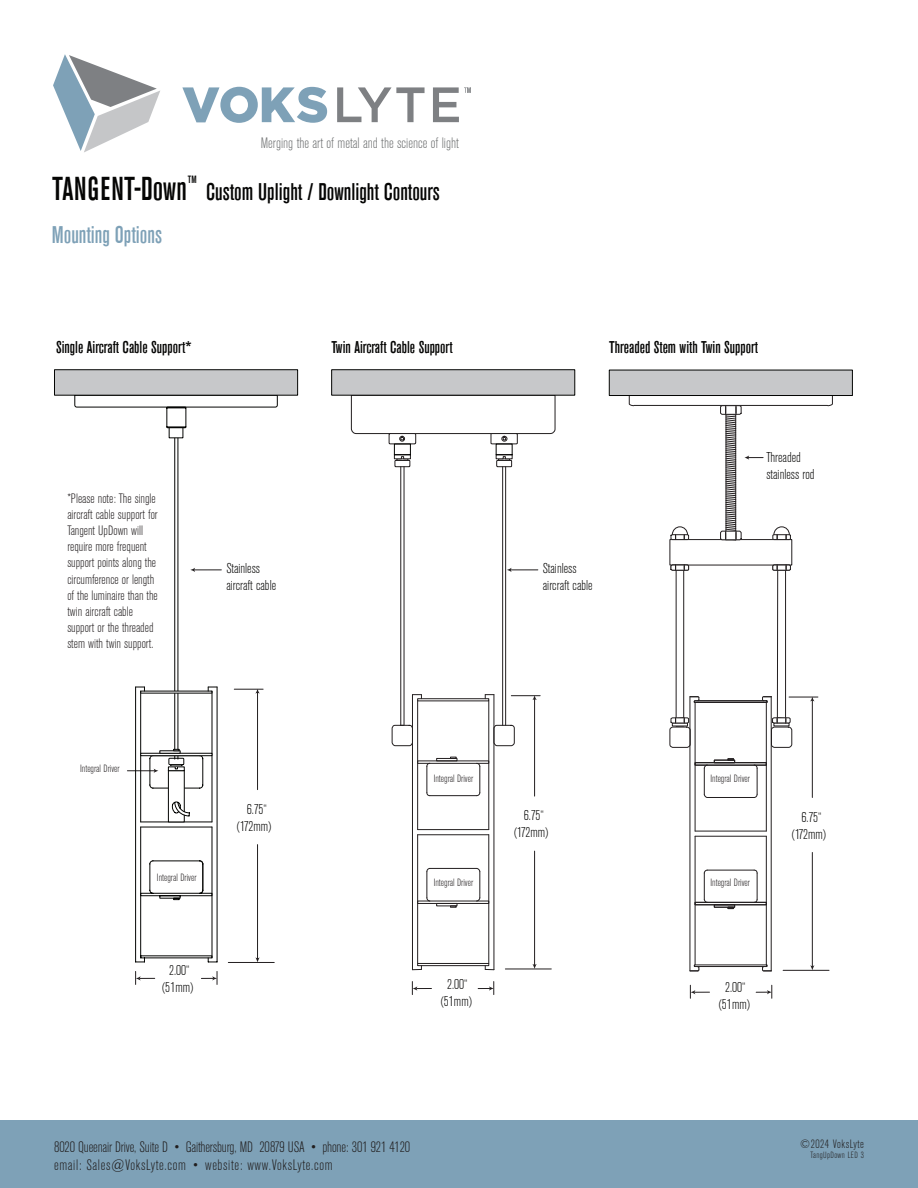
<style>
.page{position:relative;width:918px;height:1188px;background:#fff}
.page>*{position:absolute;margin:0;border:0;box-sizing:border-box;transform-origin:0 0}
.t1{font:500 condensed 24px "Akzidenz Grotesk BE";color:#050504}
.t2{font:500 condensed 24px "Akzidenz Grotesk BE";color:#7ea1b7}
.t3{font:500 condensed 16.95px "Akzidenz Grotesk BE";color:#050504}
.t4{font:300 condensed 15px/18px "Akzidenz Grotesk BE";letter-spacing:-.01em;color:#211e1e}
.t5{font:300 condensed 15px "Akzidenz Grotesk BE";color:#6d6f70}
.t6{font:300 condensed 14.1px/17px "Akzidenz Grotesk BE";color:#050504;text-align:center}
.t7{font:300 condensed 13.5px/16.2px "Akzidenz Grotesk BE";color:#231f20}
.t8{font:300 condensed 12px "Akzidenz Grotesk BE";letter-spacing:.04em;color:#211e1e}
.t9{font:300 condensed 10.5px "Akzidenz Grotesk BE";color:#231f20}
.t10{font:500 condensed 10.5px "Akzidenz Grotesk BE";color:#050504}
.t11{font:300 condensed 9px "Akzidenz Grotesk BE";letter-spacing:.04em;color:#211e1e}
.s1{font-size:33px}
</style>
<div class="page">
<div style="left:0;top:1120px;width:918px;height:68px;background:#7ea1b7"></div>
<svg style="left:507px;top:568px;width:31px;height:4px"></svg>
<hr style="left:494px;top:695px;width:1px;height:275px;background:#231f20">
<hr style="left:488px;top:835px;width:1px;height:128px;background:#231f20">
<hr style="left:418px;top:834px;width:71px;height:1px;background:#231f20">
<hr style="left:412px;top:695px;width:1px;height:275px;background:#231f20">
<hr style="left:417px;top:835px;width:1px;height:128px;background:#231f20">
<div style="left:436px;top:903px;width:21px;height:3px;border:1px solid #231f20"></div>
<svg style="left:450px;top:906px;width:7px;height:2px"></svg>
<div style="left:417px;top:901px;width:72px;height:3px;border:1px solid #231f20"></div>
<hr style="left:430px;top:868px;width:47px;height:1px;background:#231f20">
<svg style="left:476px;top:868px;width:5px;height:34px"></svg>
<svg style="left:426px;top:868px;width:5px;height:34px"></svg>
<hr style="left:488px;top:701px;width:1px;height:129px;background:#231f20">
<hr style="left:418px;top:829px;width:71px;height:1px;background:#231f20">
<hr style="left:417px;top:701px;width:1px;height:129px;background:#231f20">
<div style="left:436px;top:758px;width:21px;height:3px;border:1px solid #231f20"></div>
<svg style="left:450px;top:757px;width:7px;height:2px"></svg>
<div style="left:417px;top:761px;width:72px;height:3px;border:1px solid #231f20"></div>
<hr style="left:430px;top:795px;width:47px;height:1px;background:#231f20">
<svg style="left:476px;top:763px;width:5px;height:33px"></svg>
<svg style="left:426px;top:763px;width:5px;height:33px"></svg>
<svg style="left:493px;top:725px;width:22px;height:22px"></svg>
<svg style="left:391px;top:725px;width:21px;height:22px"></svg>
<div style="left:417px;top:963px;width:72px;height:3px;border:1px solid #231f20"></div>
<svg style="left:485px;top:966px;width:9px;height:4px"></svg>
<svg style="left:413px;top:966px;width:9px;height:4px"></svg>
<div style="left:417px;top:698px;width:72px;height:3px;border:1px solid #231f20"></div>
<svg style="left:485px;top:694px;width:9px;height:5px"></svg>
<svg style="left:412px;top:694px;width:10px;height:5px"></svg>
<svg style="left:412px;top:982px;width:19px;height:13px"></svg>
<svg style="left:478px;top:982px;width:17px;height:13px"></svg>
<hr style="left:534px;top:699px;width:1px;height:97px;background:#231f20">
<hr style="left:534px;top:851px;width:1px;height:114px;background:#231f20">
<svg style="left:532px;top:964px;width:5px;height:5px"></svg>
<svg style="left:511px;top:695px;width:29px;height:5px"></svg>
<hr style="left:505px;top:969px;width:46px;height:1px;background:#231f20">
<svg style="left:135px;top:971px;width:20px;height:13px"></svg>
<svg style="left:201px;top:971px;width:17px;height:13px"></svg>
<svg style="left:74px;top:396px;width:204px;height:567px"></svg>
<svg style="left:53px;top:54px;width:107px;height:99px"></svg>
<svg style="left:182px;top:87px;width:145px;height:36px"></svg>
<svg style="left:337px;top:87px;width:88px;height:35px"></svg>
<svg style="left:433px;top:87px;width:38px;height:35px"></svg>
<div style="left:54px;top:369px;width:244px;height:27px;background:#c7c8ca;border:1px solid #040503"></div>
<div style="left:331px;top:369px;width:244px;height:27px;background:#c7c8ca;border:1px solid #040503"></div>
<hr style="left:766px;top:836px;width:1px;height:129px;background:#231f20">
<hr style="left:695px;top:836px;width:71px;height:1px;background:#231f20">
<hr style="left:695px;top:836px;width:1px;height:129px;background:#231f20">
<hr style="left:771px;top:697px;width:1px;height:274px;background:#231f20">
<hr style="left:766px;top:702px;width:1px;height:129px;background:#231f20">
<hr style="left:695px;top:831px;width:71px;height:1px;background:#231f20">
<hr style="left:690px;top:697px;width:1px;height:274px;background:#231f20">
<hr style="left:695px;top:702px;width:1px;height:129px;background:#231f20">
<div style="left:695px;top:762px;width:72px;height:4px;border:1px solid #231f20"></div>
<div style="left:714px;top:904px;width:21px;height:4px;border:1px solid #231f20"></div>
<svg style="left:727px;top:907px;width:7px;height:2px"></svg>
<div style="left:695px;top:902px;width:72px;height:3px;border:1px solid #231f20"></div>
<hr style="left:707px;top:870px;width:47px;height:1px;background:#231f20">
<svg style="left:753px;top:869px;width:5px;height:34px"></svg>
<svg style="left:704px;top:869px;width:4px;height:34px"></svg>
<div style="left:714px;top:760px;width:21px;height:3px;border:1px solid #231f20"></div>
<svg style="left:727px;top:758px;width:7px;height:2px"></svg>
<div style="left:695px;top:762px;width:72px;height:3px;border:1px solid #231f20"></div>
<hr style="left:707px;top:797px;width:47px;height:1px;background:#231f20">
<svg style="left:753px;top:764px;width:5px;height:34px"></svg>
<svg style="left:704px;top:764px;width:4px;height:34px"></svg>
<svg style="left:690px;top:964px;width:81px;height:8px"></svg>
<svg style="left:629px;top:396px;width:204px;height:145px"></svg>
<hr style="left:812px;top:700px;width:1px;height:97px;background:#231f20">
<hr style="left:812px;top:852px;width:1px;height:115px;background:#231f20">
<svg style="left:810px;top:965px;width:4px;height:5px"></svg>
<svg style="left:669px;top:564px;width:149px;height:184px"></svg>
<hr style="left:783px;top:970px;width:46px;height:1px;background:#231f20">
<svg style="left:690px;top:985px;width:20px;height:13px"></svg>
<svg style="left:756px;top:985px;width:17px;height:13px"></svg>
<div style="left:609px;top:370px;width:244px;height:26px;background:#c7c8ca;border:1px solid #040503"></div>
<svg style="left:495px;top:454px;width:18px;height:14px"></svg>
<svg style="left:394px;top:455px;width:17px;height:12px"></svg>
<svg style="left:351px;top:395px;width:205px;height:50px"></svg>
<hr style="left:404px;top:467px;width:1px;height:258px;background:#231f20">
<hr style="left:400px;top:467px;width:1px;height:258px;background:#231f20">
<hr style="left:502px;top:467px;width:1px;height:258px;background:#231f20">
<hr style="left:505px;top:467px;width:1px;height:258px;background:#231f20">
<div style="left:394px;top:444px;width:17px;height:11px;border:1px solid #040503"></div>
<div style="left:496px;top:444px;width:16px;height:11px;border:1px solid #040503"></div>
<p class="t5" style="left:261px;top:135px;width:200px">Merging the art of metal and the science of light</p>
<h1 class="t1" style="left:52px;top:178px;width:389px"><span class="s1">TANGENT-Down</span> Custom Uplight / Downlight Contours</h1>
<p class="t10" style="left:188px;top:173px;width:10px">TM</p>
<h1 class="t2" style="left:52px;top:222px;width:112px">Mounting Options</h1>
<p class="t3" style="left:56px;top:338px;width:137px">Single Aircraft Cable Support*</p>
<p class="t7" style="left:67px;top:490px;width:92px">*Please note: The single aircraft cable support for<br>Tangent UpDown will require more frequent support points along the circumference or length of the luminaire than the twin aircraft cable support or the threaded stem with twin support.</p>
<p class="t6" style="left:226px;top:560px;width:51px;text-align:left">Stainless aircraft cable</p>
<p class="t9" style="left:80px;top:763px;width:41px">Integral Driver</p>
<p class="t9" style="left:157px;top:872px;width:41px">Integral Driver</p>
<p class="t6" style="left:162px;top:963px;width:33px">2.00“ (51mm)</p>
<p class="t6" style="left:237px;top:801px;width:36px">6.75“ (172mm)</p>
<p class="t3" style="left:331px;top:338px;width:123px">Twin Aircraft Cable Support</p>
<p class="t3" style="left:609px;top:338px;width:150px">Threaded Stem with Twin Support</p>
<p class="t6" style="left:543px;top:560px;width:51px;text-align:left">Stainless aircraft cable</p>
<p class="t6" style="left:766px;top:449px;width:50px;text-align:left">Threaded stainless rod</p>
<p class="t9" style="left:434px;top:773px;width:41px">Integral Driver</p>
<p class="t9" style="left:710px;top:773px;width:41px">Integral Driver</p>
<p class="t6" style="left:514px;top:808px;width:36px">6.75“ (172mm)</p>
<p class="t6" style="left:792px;top:809px;width:36px">6.75“ (172mm)</p>
<p class="t9" style="left:434px;top:877px;width:41px">Integral Driver</p>
<p class="t9" style="left:710px;top:877px;width:41px">Integral Driver</p>
<p class="t6" style="left:441px;top:976px;width:33px">2.00“ (51mm)</p>
<p class="t6" style="left:719px;top:979px;width:33px">2.00“ (51mm)</p>
<p class="t4" style="left:54px;top:1139px;width:358px">8020 Queenair Drive, Suite D • Gaithersburg, MD 20879 USA • phone: 301 921 4120 email: Sales@VoksLyte.com • website: www.VoksLyte.com</p>
<p class="t8" style="left:800px;top:1137px;width:65px">©2024 VoksLyte</p>
<p class="t11" style="left:811px;top:1150px;width:55px">TangUpDown LED 3</p>
</div>
